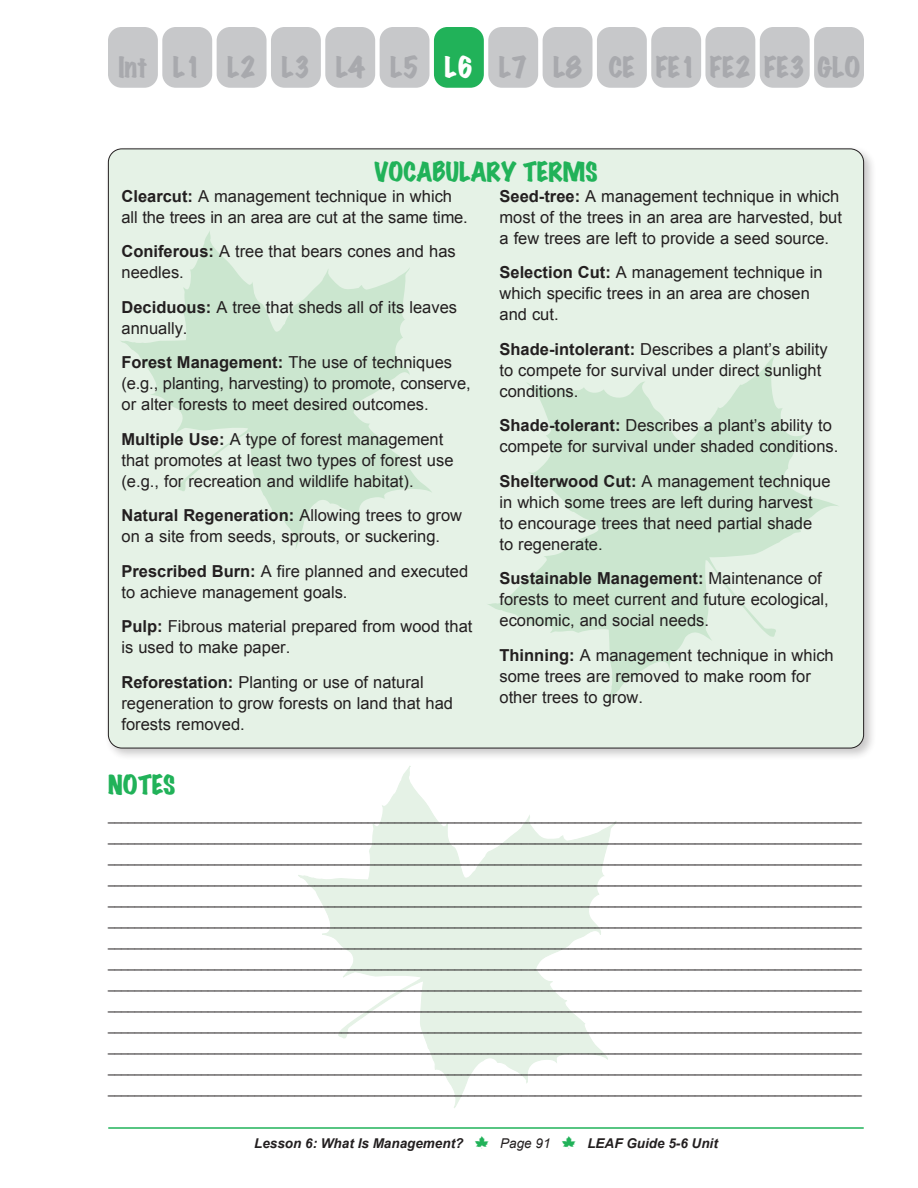
<style>
.page{position:relative;width:918px;height:1188px;background:#fff}
.page>*{position:absolute;margin:0;border:0;box-sizing:border-box;transform-origin:0 0}
.Subheadings{font:expanded 25.5px "Marker Felt";color:#a8a9ad}
.Subheadings-2{font:expanded 25.5px "Marker Felt";color:#fff}
.Subheadings-3{font:expanded 24px "Marker Felt";color:#21b259}
.Body_Text{font:16.5px/21px "Arial";color:#231f20}
.t1{font:italic 700 13.5px "Arial";color:#231f20}
.Subheadings-4{font:12px/21px "Arial";color:#231f20;text-align:justify}
.s1{font-weight:700}
.s2{font-family:"Leaves";font-weight:400;font-style:normal;font-size:16.5px;color:#21b259}
.s3{font-weight:400}
</style>
<div class="page">
<svg style="left:298px;top:766px;width:319px;height:342px"></svg>
<hr style="left:109px;top:1127px;width:754px;height:2px;background:#21b259">
<div style="left:105px;top:145px;width:772px;height:616px;background:#231f20;opacity:.25"></div>
<div style="left:108px;top:149px;width:756px;height:599px;background:#e5f2e6;border-radius:14px"></div>
<svg style="left:121px;top:231px;width:311px;height:317px"></svg>
<svg style="left:488px;top:356px;width:350px;height:346px"></svg>
<div style="left:108px;top:27px;width:50px;height:61px;background:#c7c8ca;border-radius:13px"></div>
<div style="left:162px;top:27px;width:50px;height:61px;background:#c7c8ca;border-radius:13px"></div>
<div style="left:217px;top:27px;width:50px;height:61px;background:#c7c8ca;border-radius:14px"></div>
<div style="left:271px;top:27px;width:50px;height:61px;background:#c7c8ca;border-radius:13px"></div>
<div style="left:325px;top:27px;width:50px;height:61px;background:#c7c8ca;border-radius:13px"></div>
<div style="left:705px;top:27px;width:50px;height:61px;background:#c7c8ca;border-radius:14px"></div>
<div style="left:380px;top:27px;width:50px;height:61px;background:#c7c8ca;border-radius:14px"></div>
<div style="left:760px;top:27px;width:50px;height:61px;background:#c7c8ca;border-radius:13px"></div>
<div style="left:434px;top:27px;width:50px;height:61px;background:#21b259;border-radius:13px"></div>
<div style="left:814px;top:27px;width:50px;height:61px;background:#c7c8ca;border-radius:13px"></div>
<div style="left:488px;top:27px;width:50px;height:61px;background:#c7c8ca;border-radius:13px"></div>
<div style="left:543px;top:27px;width:49px;height:61px;background:#c7c8ca;border-radius:14px"></div>
<div style="left:597px;top:27px;width:50px;height:61px;background:#c7c8ca;border-radius:13px"></div>
<div style="left:651px;top:27px;width:50px;height:61px;background:#c7c8ca;border-radius:14px"></div>
<p class="Subheadings" style="left:118px;top:47px;width:31px">Int</p>
<p class="Subheadings" style="left:173px;top:47px;width:30px">L1</p>
<p class="Subheadings" style="left:227px;top:47px;width:30px">L2</p>
<p class="Subheadings" style="left:282px;top:47px;width:30px">L3</p>
<p class="Subheadings" style="left:336px;top:47px;width:30px">L4</p>
<p class="Subheadings" style="left:390px;top:47px;width:30px">L5</p>
<p class="Subheadings-2" style="left:444px;top:47px;width:30px">L6</p>
<p class="Subheadings" style="left:499px;top:47px;width:30px">L7</p>
<p class="Subheadings" style="left:553px;top:47px;width:30px">L8</p>
<p class="Subheadings" style="left:609px;top:47px;width:28px">CE</p>
<p class="Subheadings" style="left:656px;top:47px;width:43px">FE1</p>
<p class="Subheadings" style="left:710px;top:47px;width:43px">FE2</p>
<p class="Subheadings" style="left:764px;top:47px;width:43px">FE3</p>
<p class="Subheadings" style="left:818px;top:47px;width:45px">GLO</p>
<p class="Subheadings-3" style="left:374px;top:153px;width:225px">VOCABULARY TERMS</p>
<p class="Body_Text" style="left:122px;top:186px;width:348px"><span class="s1">Clearcut:</span> A management technique in which all the trees in an area are cut at the same time.</p>
<p class="Body_Text" style="left:122px;top:241px;width:336px"><span class="s1">Coniferous:</span> A tree that bears cones and has needles.</p>
<p class="Body_Text" style="left:122px;top:297px;width:337px"><span class="s1">Deciduous:</span> A tree that sheds all of its leaves annually.</p>
<p class="Body_Text" style="left:122px;top:352px;width:351px"><span class="s1">Forest Management:</span> The use of techniques (e.g., planting, harvesting) to promote, conserve, or alter forests to meet desired outcomes.</p>
<p class="Body_Text" style="left:122px;top:429px;width:334px"><span class="s1">Multiple Use:</span> A type of forest management that promotes at least two types of forest use (e.g., for recreation and wildlife habitat).</p>
<p class="Body_Text" style="left:122px;top:505px;width:342px"><span class="s1">Natural Regeneration:</span> Allowing trees to grow on a site from seeds, sprouts, or suckering.</p>
<p class="Body_Text" style="left:122px;top:561px;width:348px"><span class="s1">Prescribed Burn:</span> A fire planned and executed to achieve management goals.</p>
<p class="Body_Text" style="left:122px;top:616px;width:352px"><span class="s1">Pulp:</span> Fibrous material prepared from wood that is used to make paper.</p>
<p class="Body_Text" style="left:122px;top:672px;width:333px"><span class="s1">Reforestation:</span> Planting or use of natural regeneration to grow forests on land that had forests removed.</p>
<p class="Body_Text" style="left:500px;top:186px;width:344px"><span class="s1">Seed-tree:</span> A management technique in which most of the trees in an area are harvested, but a few trees are left to provide a seed source.</p>
<p class="Body_Text" style="left:500px;top:262px;width:325px"><span class="s1">Selection Cut:</span> A management technique in which specific trees in an area are chosen and cut.</p>
<p class="Body_Text" style="left:500px;top:339px;width:330px"><span class="s1">Shade-intolerant:</span> Describes a plant’s ability to compete for survival under direct sunlight conditions.</p>
<p class="Body_Text" style="left:500px;top:415px;width:340px"><span class="s1">Shade-tolerant:</span> Describes a plant’s ability to compete for survival under shaded conditions.</p>
<p class="Body_Text" style="left:500px;top:471px;width:333px"><span class="s1">Shelterwood Cut:</span> A management technique in which some trees are left during harvest to encourage trees that need partial shade<br>to regenerate.</p>
<p class="Body_Text" style="left:500px;top:568px;width:331px"><span class="s1">Sustainable Management:</span> Maintenance of forests to meet current and future ecological, economic, and social needs.</p>
<p class="Body_Text" style="left:500px;top:645px;width:336px"><span class="s1">Thinning:</span> A management technique in which some trees are removed to make room for other trees to grow.</p>
<p class="Subheadings-3" style="left:108px;top:765px;width:69px">NOTES</p>
<p class="Subheadings-4" style="left:108px;top:807px;width:755px">_________________________________________________________________________________________________________________ _________________________________________________________________________________________________________________ _________________________________________________________________________________________________________________ _________________________________________________________________________________________________________________ _________________________________________________________________________________________________________________ _________________________________________________________________________________________________________________ _________________________________________________________________________________________________________________ _________________________________________________________________________________________________________________ _________________________________________________________________________________________________________________ _________________________________________________________________________________________________________________ _________________________________________________________________________________________________________________ _________________________________________________________________________________________________________________ _________________________________________________________________________________________________________________ _________________________________________________________________________________________________________________</p>
<p class="t1" style="left:254px;top:1134px;width:465px">Lesson 6: What Is Management? <span class="s2">N</span> <span class="s3">Page 91</span> <span class="s2">N</span> LEAF Guide 5-6 Unit</p>
</div>
